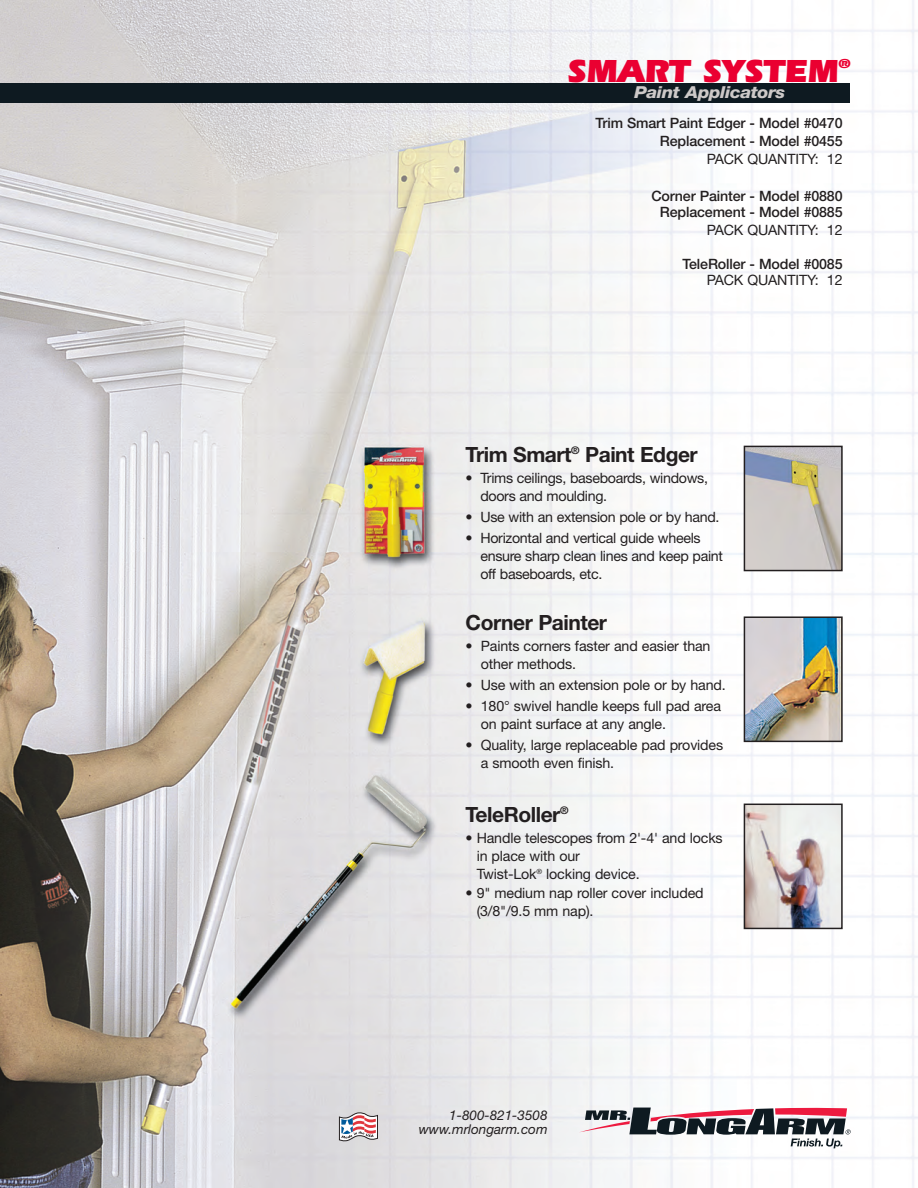
<style>
.page{position:relative;width:918px;height:1188px;background:#fff}
.page>*{position:absolute;margin:0;border:0;box-sizing:border-box;transform-origin:0 0}
.t1{font:900 33px "ITC Eras Std";letter-spacing:-.02em;color:#ea0031}
.t2{font:700 21px "Helvetica Neue";letter-spacing:-.02em;color:#231f20}
.t3{font:italic 800 16.5px "Helvetica Neue";letter-spacing:-.02em;color:#cdc9c8;scale:1.1 1}
.t4{font:14.25px/18px "Helvetica Neue";letter-spacing:-.01em;color:#231f20}
.t5{font:500 14.25px/18px "Helvetica Neue";letter-spacing:-.01em;color:#231f20;text-align:right}
.t6{font:italic 13.5px/14.2px "Helvetica Neue";color:#231f20;text-align:right}
.t7{font:900 13.5px "ITC Eras Std";color:#ea0031}
</style>
<div class="page">
<img style="left:0;top:0;width:918px;height:1188px">
<svg style="left:579px;top:1108px;width:272px;height:40px"></svg>
<div style="left:0;top:83px;width:850px;height:20px;background:#0e1a21"></div>
<svg style="left:339px;top:1112px;width:39px;height:29px"></svg>
<img style="left:747px;top:449px;width:93px;height:119px">
<div style="left:744px;top:446px;width:99px;height:125px;border:2px solid #231f20"></div>
<img style="left:747px;top:619px;width:93px;height:120px">
<div style="left:744px;top:616px;width:99px;height:126px;border:2px solid #231f20"></div>
<img style="left:747px;top:807px;width:93px;height:119px">
<div style="left:744px;top:804px;width:99px;height:125px;border:2px solid #231f20"></div>
<h1 class="t1" style="left:567px;top:59px;width:274px">SMART SYSTEM</h1>
<p class="t7" style="left:838px;top:59px;width:14px">®</p>
<p class="t3" style="left:634px;top:87px;width:139px">Paint Applicators</p>
<p class="t5" style="left:596px;top:116px;width:249px">Trim Smart Paint Edger - Model #0470<br>Replacement - Model #0455</p>
<p class="t4" style="left:707px;top:152px;width:137px">PACK QUANTITY: 12</p>
<p class="t5" style="left:651px;top:189px;width:193px;line-height:15.8px">Corner Painter - Model #0880<br>Replacement - Model #0885</p>
<p class="t4" style="left:707px;top:222px;width:137px">PACK QUANTITY: 12</p>
<p class="t5" style="left:682px;top:257px;width:162px">TeleRoller - Model #0085</p>
<p class="t4" style="left:707px;top:272px;width:137px">PACK QUANTITY: 12</p>
<h2 class="t2" style="left:466px;top:447px;width:234px">Trim Smart<sup>®</sup> Paint Edger</h2>
<p class="t4" style="left:480px;top:470px;width:229px;text-indent:-15px">• Trims ceilings, baseboards, windows, doors and moulding.</p>
<p class="t4" style="left:466px;top:509px;width:255px">• Use with an extension pole or by hand.</p>
<p class="t4" style="left:480px;top:530px;width:244px;text-indent:-15px">• Horizontal and vertical guide wheels ensure sharp clean lines and keep paint off baseboards, etc.</p>
<h2 class="t2" style="left:466px;top:615px;width:143px">Corner Painter</h2>
<p class="t4" style="left:481px;top:638px;width:231px;text-indent:-15px">• Paints corners faster and easier than other methods.</p>
<p class="t4" style="left:466px;top:677px;width:262px">• Use with an extension pole or by hand.</p>
<p class="t4" style="left:481px;top:698px;width:242px;text-indent:-15px">• 180° swivel handle keeps full pad area on paint surface at any angle.</p>
<p class="t4" style="left:481px;top:737px;width:244px;text-indent:-15px">• Quality, large replaceable pad provides a smooth even finish.</p>
<h2 class="t2" style="left:466px;top:807px;width:104px">TeleRoller<sup>®</sup></h2>
<p class="t4" style="left:477px;top:830px;width:248px;text-indent:-11px">• Handle telescopes from 2'-4' and locks in place with our<br>Twist-Lok<sup>®</sup> locking device.</p>
<p class="t4" style="left:477px;top:885px;width:228px;text-indent:-11px">• 9" medium nap roller cover included (3/8"/9.5 mm nap).</p>
<p class="t6" style="left:419px;top:1109px;width:130px">1-800-821-3508 www.mrlongarm.com</p>
</div>
